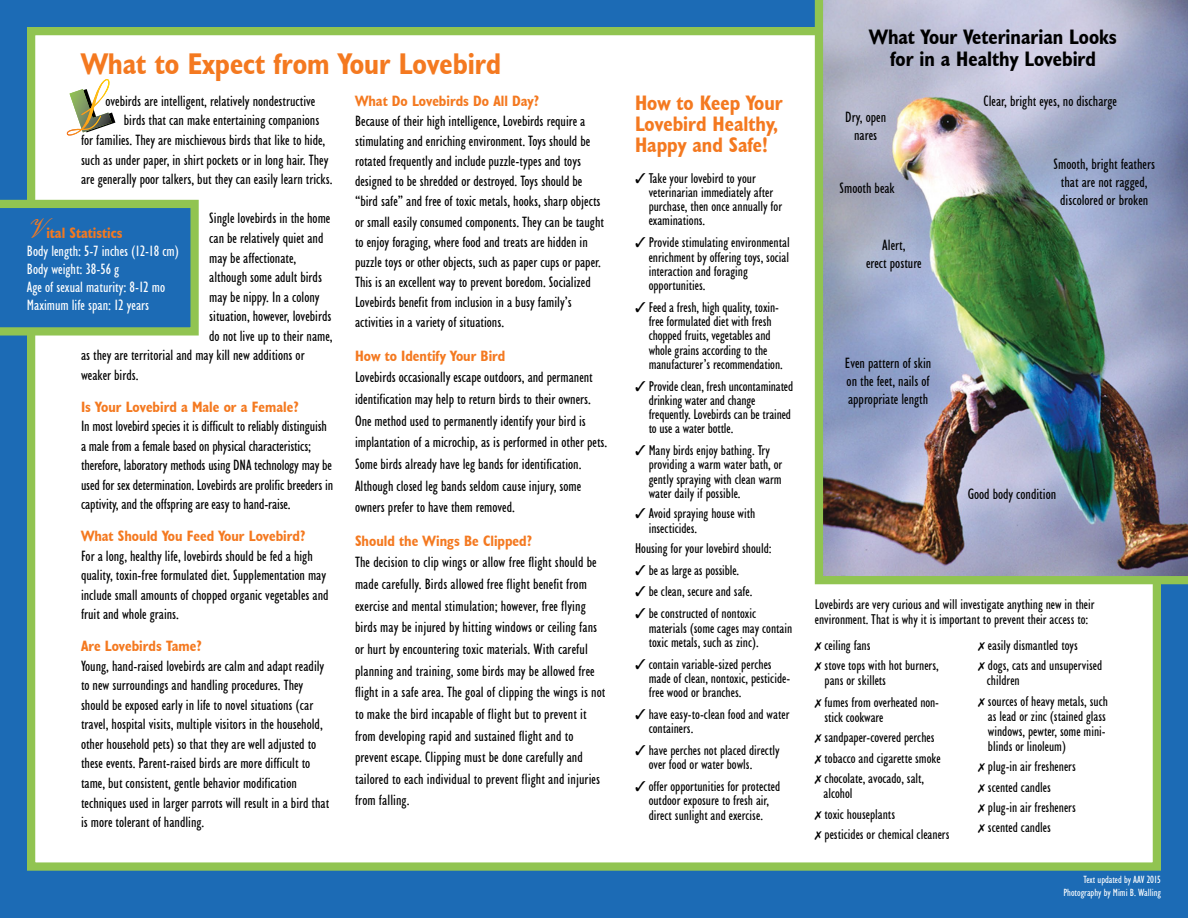
<style>
.page{position:relative;width:1188px;height:918px;background:#1c6bb5}
.page>*{position:absolute;margin:0;border:0;box-sizing:border-box;transform-origin:0 0}
.t1{font:700 condensed 30px "Humanist 521 BT";color:#f47920}
.t2{font:700 condensed 21px/22.5px "Humanist 521 BT";color:#000;text-align:center}
.t3{font:700 condensed 21px/21px "Humanist 521 BT";color:#f47920}
.t4{font:condensed 15px/21.6px "Humanist 521 BT";color:#000}
.t5{font:700 condensed 15px "Humanist 521 BT";color:#f47920}
.t6{font:condensed 15px/18px "Humanist 521 BT";color:#fff}
.t7{font:condensed 14.25px/14.2px "Humanist 521 BT";color:#000}
.t8{font:condensed 10.5px/12.6px "Humanist 521 BT";color:#fff;text-align:right}
.s1{font-family:"Embassy BT";font-stretch:normal;font-size:27px;color:#f47920}
.s2{font-weight:700;color:#f47920}
</style>
<div class="page">
<div style="left:27px;top:27px;width:1134px;height:844px;background:#fff;border:8px solid #91c451"></div>
<img style="left:815px;top:0;width:373px;height:584px">
<svg style="left:0;top:200px;width:199px;height:136px;background:#2f79a5"></svg>
<svg style="left:67px;top:79px;width:48px;height:57px"></svg>
<h1 class="t1" style="left:81px;top:45px;width:422px">What to Expect from Your Lovebird</h1>
<p class="t4" style="left:105px;top:90px;width:212px">ovebirds are intelligent, relatively nondestructive</p>
<p class="t4" style="left:124px;top:110px;width:197px">birds that can make entertaining companions</p>
<p class="t4" style="left:81px;top:129px;width:246px">for families. They are mischievous birds that like to hide,</p>
<p class="t4" style="left:81px;top:149px;width:249px">such as under paper, in shirt pockets or in long hair. They</p>
<p class="t4" style="left:81px;top:168px;width:253px">are generally poor talkers, but they can easily learn tricks.</p>
<p class="t4" style="left:209px;top:207px;width:123px">Single lovebirds in the home</p>
<p class="t4" style="left:209px;top:227px;width:116px">can be relatively quiet and</p>
<p class="t4" style="left:209px;top:247px;width:89px">may be affectionate,</p>
<p class="t4" style="left:209px;top:266px;width:114px">although some adult birds</p>
<p class="t4" style="left:209px;top:286px;width:112px">may be nippy. In a colony</p>
<p class="t4" style="left:209px;top:305px;width:124px">situation, however, lovebirds</p>
<p class="t4" style="left:209px;top:325px;width:125px">do not live up to their name,</p>
<p class="t4" style="left:81px;top:345px;width:225px">as they are territorial and may kill new additions or</p>
<p class="t4" style="left:81px;top:364px;width:59px">weaker birds.</p>
<p class="t5" style="left:81px;top:397px;width:219px">Is Your Lovebird a Male or a Female?</p>
<p class="t4" style="left:81px;top:416px;width:254px;line-height:19.6px">In most lovebird species it is difficult to reliably distinguish a male from a female based on physical characteristics; therefore, laboratory methods using DNA technology may be used for sex determination. Lovebirds are prolific breeders in captivity, and the offspring are easy to hand-raise.</p>
<p class="t5" style="left:81px;top:527px;width:226px">What Should You Feed Your Lovebird?</p>
<p class="t4" style="left:81px;top:546px;width:249px;line-height:19.6px">For a long, healthy life, lovebirds should be fed a high quality, toxin-free formulated diet. Supplementation may include small amounts of chopped organic vegetables and fruit and whole grains.</p>
<p class="t5" style="left:81px;top:637px;width:122px">Are Lovebirds Tame?</p>
<p class="t4" style="left:81px;top:656px;width:250px;line-height:19.6px">Young, hand-raised lovebirds are calm and adapt readily to new surroundings and handling procedures. They should be exposed early in life to novel situations (car travel, hospital visits, multiple visitors in the household, other household pets) so that they are well adjusted to these events. Parent-raised birds are more difficult to tame, but consistent, gentle behavior modification techniques used in larger parrots will result in a bird that is more tolerant of handling.</p>
<p class="t6" style="left:27px;top:224px;width:154px"><span class="s1">V</span> <span class="s2">ital Statistics<br></span>Body length: 5-7 inches (12-18 cm)<br>Body weight: 38-56 g<br>Age of sexual maturity: 8-12 mo<br>Maximum life span: 12 years</p>
<p class="t5" style="left:355px;top:91px;width:186px">What Do Lovebirds Do All Day?</p>
<p class="t4" style="left:355px;top:111px;width:250px;line-height:20.1px">Because of their high intelligence, Lovebirds require a stimulating and enriching environment. Toys should be rotated frequently and include puzzle-types and toys designed to be shredded or destroyed. Toys should be “bird safe” and free of toxic metals, hooks, sharp objects or small easily consumed components. They can be taught to enjoy foraging, where food and treats are hidden in puzzle toys or other objects, such as paper cups or paper.<br>This is an excellent way to prevent boredom. Socialized Lovebirds benefit from inclusion in a busy family’s activities in a variety of situations.</p>
<p class="t5" style="left:355px;top:346px;width:152px">How to Identify Your Bird</p>
<p class="t4" style="left:355px;top:367px;width:254px">Lovebirds occasionally escape outdoors, and permanent identification may help to return birds to their owners.<br>One method used to permanently identify your bird is implantation of a microchip, as is performed in other pets.<br>Some birds already have leg bands for identification.<br>Although closed leg bands seldom cause injury, some owners prefer to have them removed.</p>
<p class="t5" style="left:355px;top:531px;width:179px">Should the Wings Be Clipped?</p>
<p class="t4" style="left:355px;top:552px;width:252px">The decision to clip wings or allow free flight should be made carefully. Birds allowed free flight benefit from exercise and mental stimulation; however, free flying birds may be injured by hitting windows or ceiling fans or hurt by encountering toxic materials. With careful planning and training, some birds may be allowed free flight in a safe area. The goal of clipping the wings is not to make the bird incapable of flight but to prevent it from developing rapid and sustained flight and to prevent escape. Clipping must be done carefully and tailored to each individual to prevent flight and injuries from falling.</p>
<h2 class="t3" style="left:635px;top:92px;width:149px">How to Keep Your<br>Lovebird Healthy,<br>Happy and Safe!</h2>
<p class="t7" style="left:649px;top:171px;width:135px;text-indent:-14px">✓ Take your lovebird to your veterinarian immediately after purchase, then once annually for examinations.</p>
<p class="t7" style="left:649px;top:235px;width:142px;text-indent:-14px">✓ Provide stimulating environmental enrichment by offering toys, social interaction and foraging opportunities.</p>
<p class="t7" style="left:649px;top:300px;width:136px;text-indent:-14px">✓ Feed a fresh, high quality, toxin&shy;free formulated diet with fresh chopped fruits, vegetables and whole grains according to the manufacturer’s recommendation.</p>
<p class="t7" style="left:649px;top:379px;width:146px;text-indent:-14px">✓ Provide clean, fresh uncontaminated drinking water and change frequently. Lovebirds can be trained to use a water bottle.</p>
<p class="t7" style="left:649px;top:443px;width:135px;text-indent:-14px">✓ Many birds enjoy bathing. Try providing a warm water bath, or gently spraying with clean warm water daily if possible.</p>
<p class="t7" style="left:649px;top:506px;width:108px;text-indent:-14px">✓ Avoid spraying house with insecticides.</p>
<p class="t7" style="left:635px;top:541px;width:138px">Housing for your lovebird should:</p>
<p class="t7" style="left:635px;top:563px;width:106px">✓ be as large as possible.</p>
<p class="t7" style="left:635px;top:584px;width:119px">✓ be clean, secure and safe.</p>
<p class="t7" style="left:649px;top:606px;width:145px;text-indent:-14px">✓ be constructed of nontoxic materials (some cages may contain toxic metals, such as zinc).</p>
<p class="t7" style="left:649px;top:657px;width:143px;text-indent:-14px">✓ contain variable-sized perches made of clean, nontoxic, pesticide&shy;free wood or branches.</p>
<p class="t7" style="left:649px;top:707px;width:142px;text-indent:-14px">✓ have easy-to-clean food and water containers.</p>
<p class="t7" style="left:649px;top:743px;width:132px;text-indent:-14px">✓ have perches not placed directly over food or water bowls.</p>
<p class="t7" style="left:635px;top:779px;width:147px;text-align:center">✓ offer opportunities for protected outdoor exposure to fresh air, direct sunlight and exercise.</p>
<h2 class="t2" style="left:869px;top:25px;width:249px">What Your Veterinarian Looks for in a Healthy Lovebird</h2>
<p class="t4" style="left:845px;top:108px;width:42px;line-height:18px;text-align:center">Dry, open nares</p>
<p class="t4" style="left:840px;top:177px;width:57px">Smooth beak</p>
<p class="t4" style="left:866px;top:236px;width:57px;line-height:18px;text-align:center">Alert,<br>erect posture</p>
<p class="t4" style="left:845px;top:354px;width:88px;line-height:18px;text-align:justify">Even pattern of skin on the feet, nails of appropriate length</p>
<p class="t4" style="left:984px;top:90px;width:135px">Clear, bright eyes, no discharge</p>
<p class="t4" style="left:1054px;top:155px;width:103px;line-height:18px;text-align:center">Smooth, bright feathers that are not ragged, discolored or broken</p>
<p class="t4" style="left:968px;top:483px;width:90px">Good body condition</p>
<p class="t7" style="left:815px;top:596px;width:281px;line-height:15px">Lovebirds are very curious and will investigate anything new in their environment. That is why it is important to prevent their access to:</p>
<p class="t7" style="left:824px;top:635px;width:116px;line-height:20.4px">ceiling fans<br>stove tops with hot burners,</p>
<p class="t7" style="left:825px;top:670px;width:116px;line-height:21.5px">pans or skillets<br>fumes from overheated non-</p>
<p class="t7" style="left:825px;top:707px;width:118px;line-height:20.4px">stick cookware sandpaper-covered perches tobacco and cigarette smoke chocolate, avocado, salt,</p>
<p class="t7" style="left:824px;top:783px;width:128px;line-height:20.4px">alcohol<br>toxic houseplants<br>pesticides or chemical cleaners</p>
<p class="t7" style="left:988px;top:635px;width:116px;line-height:20.4px">easily dismantled toys dogs, cats and unsupervised</p>
<p class="t7" style="left:987px;top:670px;width:123px;line-height:20.4px">children<br>sources of heavy metals, such</p>
<p class="t7" style="left:988px;top:709px;width:120px;line-height:15px;text-align:justify">as lead or zinc (stained glass windows, pewter, some mini&shy;blinds or linoleum)</p>
<p class="t7" style="left:988px;top:756px;width:89px;line-height:20.4px">plug-in air fresheners scented candles plug-in air fresheners scented candles</p>
<p class="t8" style="left:1063px;top:873px;width:99px">Text updated by AAV 2015<br>Photography by Mimi B. Walling</p>
</div>
